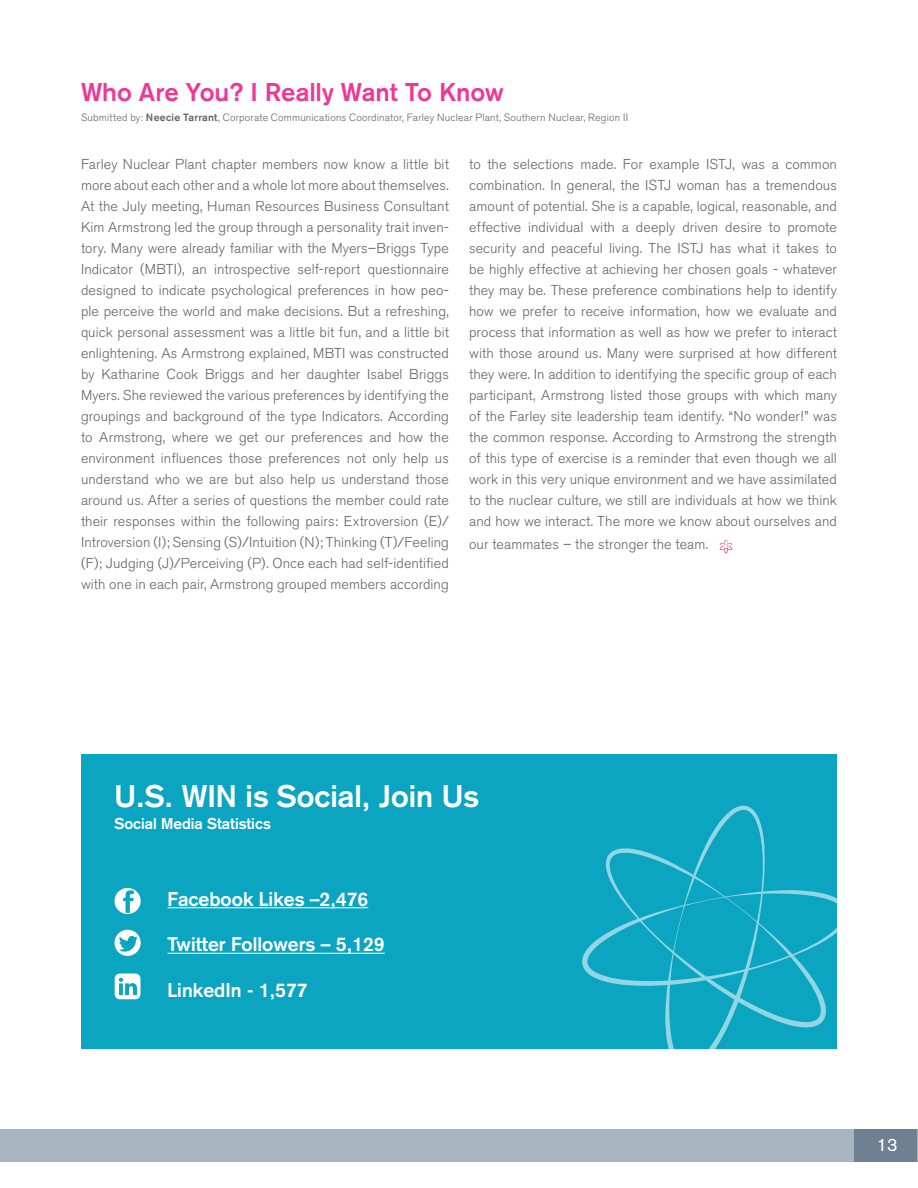
<style>
.page{position:relative;width:918px;height:1188px;background:#fff}
.page>*{position:absolute;margin:0;border:0;box-sizing:border-box;transform-origin:0 0}
.Call_out_text{font:700 30.75px "Akzidenz Grotesk";color:#fff}
.t1{font:500 25.5px "Akzidenz Grotesk BE";letter-spacing:-.005em;color:#ed3896}
.Call_out_text-2{font:700 19.5px "Akzidenz Grotesk";color:#fff}
.t2{font:18px "Akzidenz Grotesk BE";color:#fff}
.Call_out_text-3{font:700 15.45px "Akzidenz Grotesk";color:#fff}
.body{font:300 14.25px/21px "Akzidenz Grotesk BE";letter-spacing:.005em;color:#636366;text-align:justify}
.submited_by{font:300 10.5px "Akzidenz Grotesk BE";letter-spacing:.02em;color:#636366}
.s1{font-weight:500}
</style>
<div class="page">
<div style="left:0;top:1129px;width:917px;height:33px;background:#a8b5c1"></div>
<div style="left:854px;top:1129px;width:63px;height:33px;background:#6e8092"></div>
<svg style="left:720px;top:540px;width:12px;height:13px"></svg>
<div style="left:81px;top:754px;width:756px;height:295px;background:#0ba5c1"></div>
<svg style="left:582px;top:806px;width:255px;height:243px"></svg>
<svg style="left:114px;top:930px;width:27px;height:26px"></svg>
<svg style="left:114px;top:888px;width:27px;height:26px"></svg>
<svg style="left:115px;top:974px;width:25px;height:25px"></svg>
<hr style="left:168px;top:907px;width:200px;height:1px;background:#fff">
<hr style="left:168px;top:953px;width:217px;height:1px;background:#fff">
<p class="t1" style="left:81px;top:77px;width:424px">Who Are You? I Really Want To Know</p>
<p class="submited_by" style="left:81px;top:112px;width:549px">Submitted by: <span class="s1">Neecie Tarrant</span>, Corporate Communications Coordinator, Farley Nuclear Plant, Southern Nuclear, Region II</p>
<p class="body" style="left:81px;top:154px;width:369px">Farley Nuclear Plant chapter members now know a little bit more about each other and a whole lot more about themselves.<br>At the July meeting, Human Resources Business Consultant Kim Armstrong led the group through a personality trait inven&shy;tory. Many were already familiar with the Myers–Briggs Type Indicator (MBTI), an introspective self-report questionnaire designed to indicate psychological preferences in how peo&shy;ple perceive the world and make decisions. But a refreshing, quick personal assessment was a little bit fun, and a little bit enlightening. As Armstrong explained, MBTI was constructed by Katharine Cook Briggs and her daughter Isabel Briggs Myers. She reviewed the various preferences by identifying the groupings and background of the type Indicators. According to Armstrong, where we get our preferences and how the environment influences those preferences not only help us understand who we are but also help us understand those around us. After a series of questions the member could rate their responses within the following pairs: Extroversion (E)/ Introversion (I); Sensing (S)/Intuition (N); Thinking (T)/Feeling (F); Judging (J)/Perceiving (P). Once each had self-identified with one in each pair, Armstrong grouped members according</p>
<p class="body" style="left:469px;top:154px;width:369px">to the selections made. For example ISTJ, was a common combination. In general, the ISTJ woman has a tremendous amount of potential. She is a capable, logical, reasonable, and effective individual with a deeply driven desire to promote security and peaceful living. The ISTJ has what it takes to be highly effective at achieving her chosen goals - whatever they may be. These preference combinations help to identify how we prefer to receive information, how we evaluate and process that information as well as how we prefer to interact with those around us. Many were surprised at how different they were. In addition to identifying the specific group of each participant, Armstrong listed those groups with which many of the Farley site leadership team identify. “No wonder!” was the common response. According to Armstrong the strength of this type of exercise is a reminder that even though we all work in this very unique environment and we have assimilated to the nuclear culture, we still are individuals at how we think and how we interact. The more we know about ourselves and</p>
<p class="body" style="left:469px;top:534px;width:241px">our teammates – the stronger the team.</p>
<p class="Call_out_text" style="left:114px;top:778px;width:366px">U.S. WIN is Social, Join Us</p>
<p class="Call_out_text-3" style="left:114px;top:814px;width:158px">Social Media Statistics</p>
<p class="Call_out_text-2" style="left:168px;top:887px;width:202px">Facebook Likes –2,476</p>
<p class="Call_out_text-2" style="left:168px;top:933px;width:219px">Twitter Followers – 5,129</p>
<p class="Call_out_text-2" style="left:168px;top:978px;width:142px">LinkedIn - 1,577</p>
<p class="t2" style="left:877px;top:1134px;width:22px">13</p>
</div>
